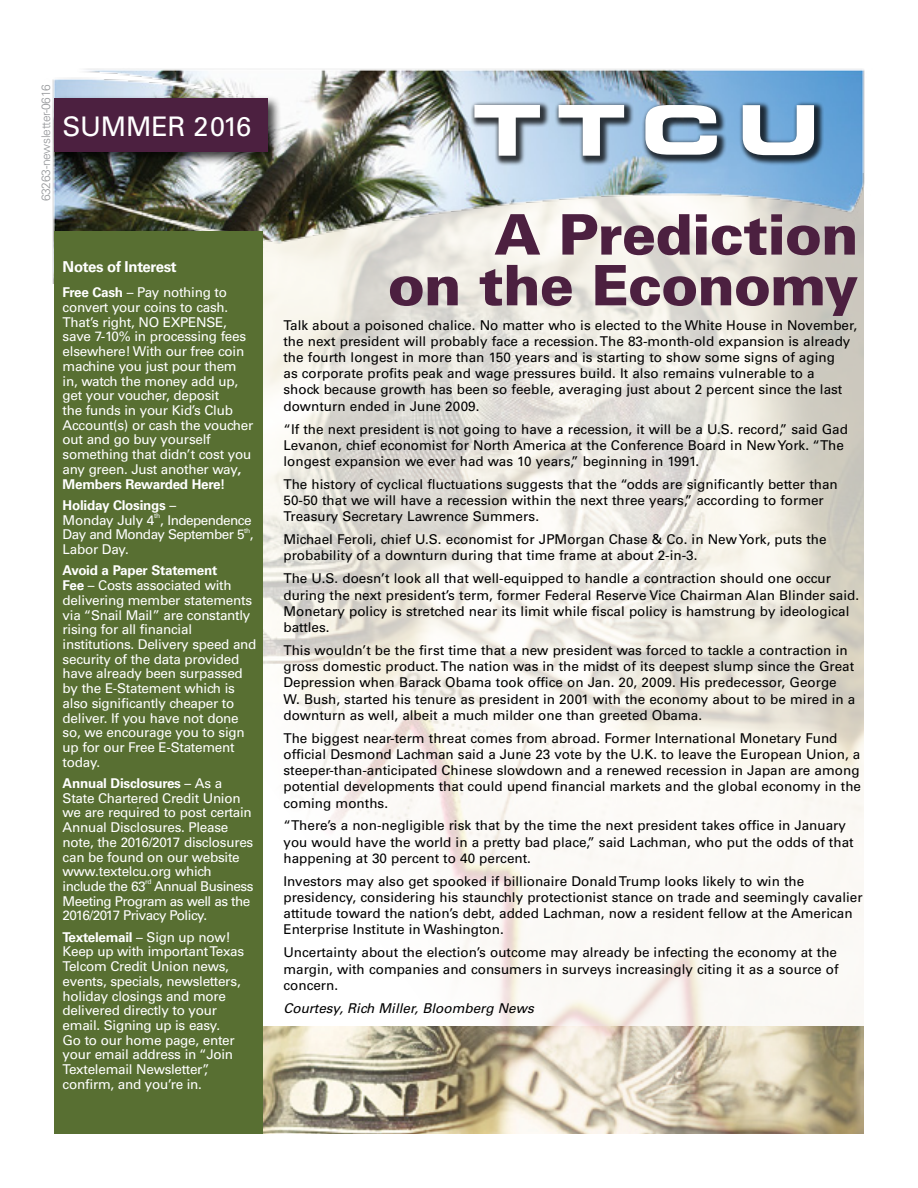
<style>
.page{position:relative;width:918px;height:1188px;background:#fff}
.page>*{position:absolute;margin:0;border:0;box-sizing:border-box;transform-origin:0 0}
.t1{font:900 55.95px/50.7px "Univers";letter-spacing:-.015em;color:#4c2040;text-align:right}
.t2{font:27px "Univers";letter-spacing:-.01em;color:#fff}
.t3{font:700 15px "Univers";letter-spacing:-.02em;color:#fff}
.t4{font:13.5px/16.2px "Univers";color:#000}
.t5{font:13.5px/14.7px "Univers";letter-spacing:-.02em;color:#fff}
.t6{font:13.5px/14.7px "Univers";letter-spacing:-.04em;color:#fff}
.t7{font:italic 13.5px "Univers";color:#000}
.t8{font:300 12px "Univers";letter-spacing:-.02em;color:#939598}
.t9{font:6.75px "Univers";color:#fff}
.s1{font-weight:700}
</style>
<div class="page">
<img style="left:263px;top:283px;width:601px;height:851px">
<img style="left:52px;top:68px;width:813px;height:215px">
<div style="left:55px;top:232px;width:208px;height:902px;background:#586f32"></div>
<div style="left:51px;top:95px;width:230px;height:71px;background:#000;opacity:.75"></div>
<div style="left:54px;top:99px;width:214px;height:53px;background:#4c2040"></div>
<div style="left:470px;top:101px;width:354px;height:65px;background:#000;opacity:.75"></div>
<svg style="left:474px;top:105px;width:66px;height:51px"></svg>
<svg style="left:559px;top:105px;width:65px;height:51px"></svg>
<svg style="left:645px;top:105px;width:72px;height:50px"></svg>
<svg style="left:743px;top:105px;width:71px;height:50px"></svg>
<p class="t8" style="left:39px;top:201px;width:118px;rotate:-90deg">63263-newsletter-0616</p>
<h2 class="t2" style="left:63px;top:110px;width:190px">SUMMER 2016</h2>
<p class="t3" style="left:63px;top:258px;width:116px">Notes of Interest</p>
<p class="t5" style="left:63px;top:285px;width:192px"><span class="s1">Free Cash</span> – Pay nothing to convert your coins to cash.<br>That’s right, NO EXPENSE, save 7-10% in processing fees elsewhere! With our free coin machine you just pour them in, watch the money add up, get your voucher, deposit<br>the funds in your Kid’s Club<br>Account(s) or cash the voucher out and go buy yourself something that didn’t cost you any green. Just another way<span class="s1">,<br>Members Rewarded Here!</span></p>
<p class="t6" style="left:63px;top:498px;width:191px"><span class="s1">Holiday Closings</span> –<br>Monday July 4 , Independence</p>
<p class="t9" style="left:154px;top:511px;width:8px">th</p>
<p class="t6" style="left:63px;top:527px;width:193px">Day and Monday September 5 ,</p>
<p class="t9" style="left:244px;top:526px;width:8px">th</p>
<p class="t5" style="left:63px;top:542px;width:68px">Labor Day.</p>
<p class="t5" style="left:63px;top:563px;width:195px"><span class="s1">Avoid a Paper Statement<br>Fee</span> – Costs associated with delivering member statements via “Snail Mail” are constantly rising for all financial institutions. Delivery speed and security of the data provided have already been surpassed by the E-Statement which is also significantly cheaper to deliver. If you have not done so, we encourage you to sign up for our Free E-Statement today.</p>
<p class="t5" style="left:63px;top:776px;width:192px"><span class="s1">Annual Disclosures</span> – As a<br>State Chartered Credit Union we are required to post certain<br>Annual Disclosures. Please note, the 2016/2017 disclosures can be found on our website www.textelcu.org which include the 63</p>
<p class="t9" style="left:145px;top:878px;width:8px">rd</p>
<p class="t6" style="left:63px;top:879px;width:192px;text-indent:92px">Annual Business<br>Meeting Program as well as the<br>2016/2017 Privacy Policy.</p>
<p class="t5" style="left:63px;top:930px;width:183px"><span class="s1">Textelemail</span> – Sign up now!<br>Keep up with important Texas<br>Telcom Credit Union news, events, specials, newsletters, holiday closings and more delivered directly to your email. Signing up is easy.<br>Go to our home page, enter your email address in “Join<br>Textelemail Newsletter”, confirm, and you’re in.</p>
<h1 class="t1" style="left:388px;top:209px;width:472px">A Prediction<br>on the Economy</h1>
<p class="t4" style="left:283px;top:317px;width:575px">Talk about a poisoned chalice. No matter who is elected to the White House in November, the next president will probably face a recession. The 83-month-old expansion is already the fourth longest in more than 150 years and is starting to show some signs of aging<br>as corporate profits peak and wage pressures build. It also remains vulnerable to a<br>shock because growth has been so feeble, averaging just about 2 percent since the last downturn ended in June 2009.</p>
<p class="t4" style="left:283px;top:421px;width:566px">“If the next president is not going to have a recession, it will be a U.S. record,” said Gad<br>Levanon, chief economist for North America at the Conference Board in New York. “The longest expansion we ever had was 10 years,” beginning in 1991.</p>
<p class="t4" style="left:283px;top:476px;width:556px">The history of cyclical fluctuations suggests that the “odds are significantly better than<br>50-50 that we will have a recession within the next three years,” according to former<br>Treasury Secretary Lawrence Summers.</p>
<p class="t4" style="left:283px;top:531px;width:545px">Michael Feroli, chief U.S. economist for JPMorgan Chase &amp; Co. in New York, puts the probability of a downturn during that time frame at about 2-in-3.</p>
<p class="t4" style="left:283px;top:571px;width:577px">The U.S. doesn’t look all that well-equipped to handle a contraction should one occur during the next president’s term, former Federal Reserve Vice Chairman Alan Blinder said.<br>Monetary policy is stretched near its limit while fiscal policy is hamstrung by ideological battles.</p>
<p class="t4" style="left:283px;top:642px;width:573px">This wouldn’t be the first time that a new president was forced to tackle a contraction in gross domestic product. The nation was in the midst of its deepest slump since the Great Depression when Barack Obama took office on Jan. 20, 2009. His predecessor, George W. Bush, started his tenure as president in 2001 with the economy about to be mired in a downturn as well, albeit a much milder one than greeted Obama.</p>
<p class="t4" style="left:283px;top:730px;width:579px">The biggest near-term threat comes from abroad. Former International Monetary Fund official Desmond Lachman said a June 23 vote by the U.K. to leave the European Union, a steeper-than-anticipated Chinese slowdown and a renewed recession in Japan are among potential developments that could upend financial markets and the global economy in the coming months.</p>
<p class="t4" style="left:283px;top:818px;width:572px">“There’s a non-negligible risk that by the time the next president takes office in January you would have the world in a pretty bad place,” said Lachman, who put the odds of that happening at 30 percent to 40 percent.</p>
<p class="t4" style="left:283px;top:873px;width:581px">Investors may also get spooked if billionaire Donald Trump looks likely to win the presidency, considering his staunchly protectionist stance on trade and seemingly cavalier attitude toward the nation’s debt, added Lachman, now a resident fellow at the American Enterprise Institute in Washington.</p>
<p class="t4" style="left:283px;top:945px;width:557px;text-align:justify">Uncertainty about the election’s outcome may already be infecting the economy at the margin, with companies and consumers in surveys increasingly citing it as a source of concern.</p>
<p class="t7" style="left:283px;top:1000px;width:252px">Courtesy, Rich Miller, Bloomberg News</p>
</div>
